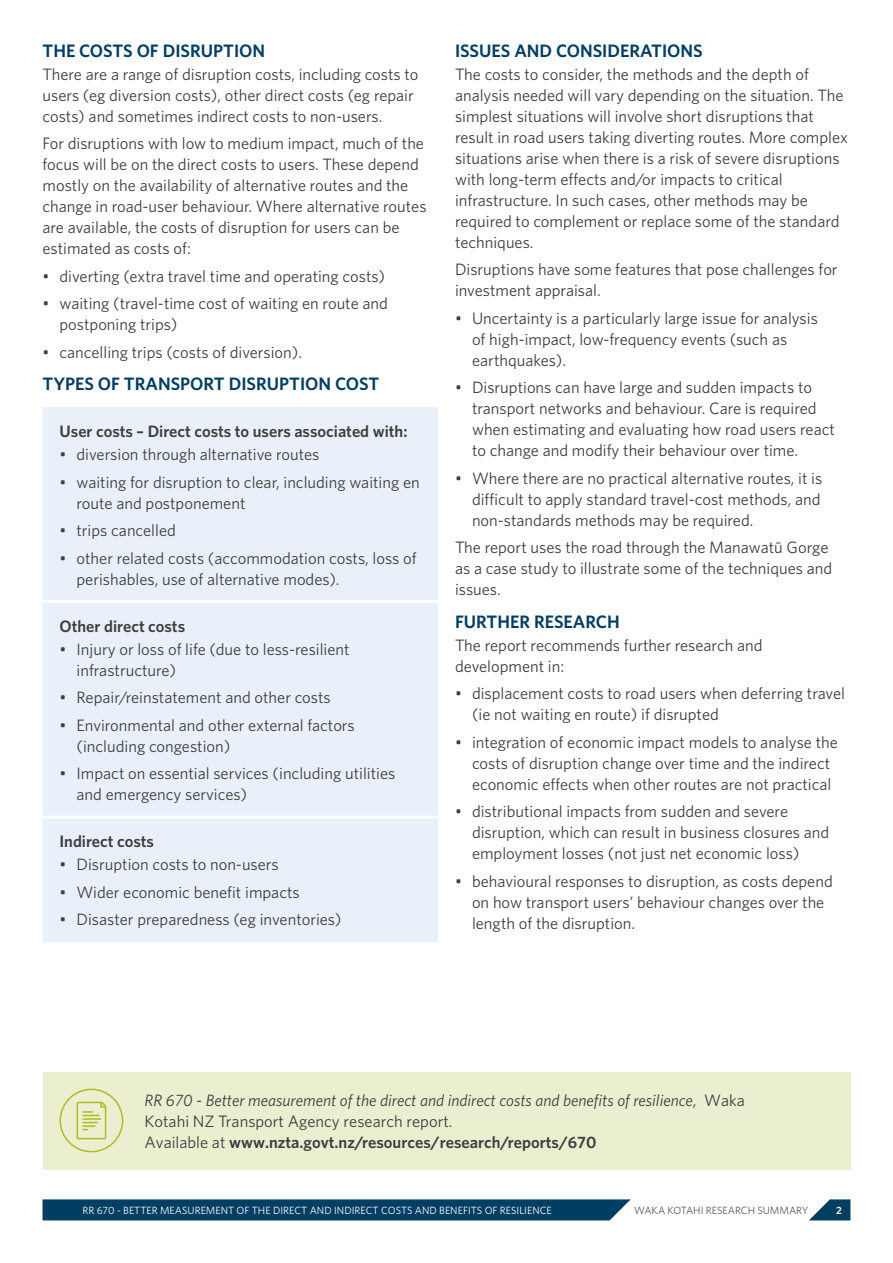
<style>
.page{position:relative;width:893px;height:1263px;background:#fff}
.page>*{position:absolute;margin:0;border:0;box-sizing:border-box;transform-origin:0 0}
.Heading_1{font:600 18px "Whitney";color:#003e64}
.body{font:16.5px/21px "Whitney";color:#3e3e3f}
.t1{font:italic 16.5px/21px "Whitney";color:#3e3e3f}
.heading_2{font:600 16.5px "Whitney";color:#3e3e3f}
.t2{font:10.5px "Whitney";color:#fff}
.t3{font:10.5px "Whitney";color:#57585a}
.t4{font:600 10.5px "Whitney";color:#fff}
.s1{font-style:normal}
.s2{font-weight:600;font-style:normal}
</style>
<div class="page">
<svg style="left:809px;top:1199px;width:42px;height:21px"></svg>
<div style="left:42px;top:1199px;width:589px;height:21px;background:#003e64"></div>
<div style="left:43px;top:407px;width:395px;height:535px;background:#e9f0f9"></div>
<hr style="left:43px;top:600px;width:395px;height:3px;background:#fff">
<hr style="left:43px;top:816px;width:395px;height:3px;background:#fff">
<div style="left:43px;top:1071px;width:807px;height:98px;background:#ebeecf"></div>
<div style="left:60px;top:1089px;width:63px;height:63px;border:2px solid #aebc21;border-radius:50%"></div>
<svg style="left:76px;top:1101px;width:31px;height:39px"></svg>
<p class="Heading_1" style="left:43px;top:39px;width:224px">THE COSTS OF DISRUPTION</p>
<p class="body" style="left:43px;top:63px;width:377px">There are a range of disruption costs, including costs to users (eg diversion costs), other direct costs (eg repair costs) and sometimes indirect costs to non-users.</p>
<p class="body" style="left:43px;top:133px;width:386px">For disruptions with low to medium impact, much of the focus will be on the direct costs to users. These depend mostly on the availability of alternative routes and the change in road-user behaviour. Where alternative routes are available, the costs of disruption for users can be estimated as costs of:</p>
<p class="body" style="left:43px;top:265px;width:344px">• diverting (extra travel time and operating costs)</p>
<p class="body" style="left:60px;top:293px;width:330px;text-indent:-17px">• waiting (travel-time cost of waiting en route and postponing trips)</p>
<p class="body" style="left:43px;top:341px;width:261px">• cancelling trips (costs of diversion).</p>
<p class="Heading_1" style="left:43px;top:372px;width:338px">TYPES OF TRANSPORT DISRUPTION COST</p>
<p class="heading_2" style="left:60px;top:421px;width:350px">User costs – Direct costs to users associated with:</p>
<p class="body" style="left:60px;top:444px;width:261px">• diversion through alternative routes</p>
<p class="body" style="left:77px;top:471px;width:345px;text-indent:-17px">• waiting for disruption to clear, including waiting en route and postponement</p>
<p class="body" style="left:60px;top:520px;width:118px">• trips cancelled</p>
<p class="body" style="left:77px;top:547px;width:342px;text-indent:-17px">• other related costs (accommodation costs, loss of perishables, use of alternative modes).</p>
<p class="heading_2" style="left:60px;top:615px;width:127px">Other direct costs</p>
<p class="body" style="left:77px;top:638px;width:275px;text-indent:-17px">• Injury or loss of life (due to less-resilient infrastructure)</p>
<p class="body" style="left:60px;top:687px;width:273px">• Repair/reinstatement and other costs</p>
<p class="body" style="left:77px;top:714px;width:280px;text-indent:-17px">• Environmental and other external factors (including congestion)</p>
<p class="body" style="left:77px;top:762px;width:320px;text-indent:-17px">• Impact on essential services (including utilities and emergency services)</p>
<p class="heading_2" style="left:60px;top:831px;width:96px">Indirect costs</p>
<p class="body" style="left:60px;top:854px;width:221px">• Disruption costs to non-users</p>
<p class="body" style="left:60px;top:881px;width:242px">• Wider economic benefit impacts</p>
<p class="body" style="left:60px;top:908px;width:283px">• Disaster preparedness (eg inventories)</p>
<p class="Heading_1" style="left:455px;top:39px;width:249px">ISSUES AND CONSIDERATIONS</p>
<p class="body" style="left:455px;top:63px;width:394px">The costs to consider, the methods and the depth of analysis needed will vary depending on the situation. The simplest situations will involve short disruptions that result in road users taking diverting routes. More complex situations arise when there is a risk of severe disruptions with long-term effects and/or impacts to critical infrastructure. In such cases, other methods may be required to complement or replace some of the standard techniques.</p>
<p class="body" style="left:455px;top:259px;width:384px">Disruptions have some features that pose challenges for investment appraisal.</p>
<p class="body" style="left:472px;top:307px;width:347px;text-indent:-17px">• Uncertainty is a particularly large issue for analysis of high-impact, low-frequency events (such as earthquakes).</p>
<p class="body" style="left:472px;top:377px;width:364px;text-indent:-17px">• Disruptions can have large and sudden impacts to transport networks and behaviour. Care is required when estimating and evaluating how road users react to change and modify their behaviour over time.</p>
<p class="body" style="left:472px;top:467px;width:352px;text-align:justify;text-indent:-17px">• Where there are no practical alternative routes, it is difficult to apply standard travel-cost methods, and non-standards methods may be required.</p>
<p class="body" style="left:455px;top:536px;width:379px">The report uses the road through the Manawatū Gorge as a case study to illustrate some of the techniques and issues.</p>
<p class="Heading_1" style="left:455px;top:610px;width:166px">FURTHER RESEARCH</p>
<p class="body" style="left:455px;top:634px;width:309px">The report recommends further research and development in:</p>
<p class="body" style="left:472px;top:683px;width:375px;text-indent:-17px">• displacement costs to road users when deferring travel (ie not waiting en route) if disrupted</p>
<p class="body" style="left:472px;top:731px;width:367px;text-indent:-17px">• integration of economic impact models to analyse the costs of disruption change over time and the indirect economic effects when other routes are not practical</p>
<p class="body" style="left:472px;top:800px;width:359px;text-indent:-17px">• distributional impacts from sudden and severe disruption, which can result in business closures and employment losses (not just net economic loss)</p>
<p class="body" style="left:472px;top:870px;width:362px;text-indent:-17px">• behavioural responses to disruption, as costs depend on how transport users’ behaviour changes over the length of the disruption.</p>
<p class="t1" style="left:145px;top:1089px;width:602px">RR 670 - Better measurement of the direct and indirect costs and benefits of resilience<span class="s1">, Waka<br>Kotahi NZ Transport Agency research report.<br>Available at</span> <span class="s2">www.nzta.govt.nz/resources/research/reports/670</span></p>
<p class="t2" style="left:82px;top:1203px;width:471px">RR 670 - BETTER MEASUREMENT OF THE DIRECT AND INDIRECT COSTS AND BENEFITS OF RESILIENCE</p>
<p class="t3" style="left:634px;top:1203px;width:176px">WAKA KOTAHI RESEARCH SUMMARY</p>
<p class="t4" style="left:836px;top:1203px;width:7px">2</p>
</div>
